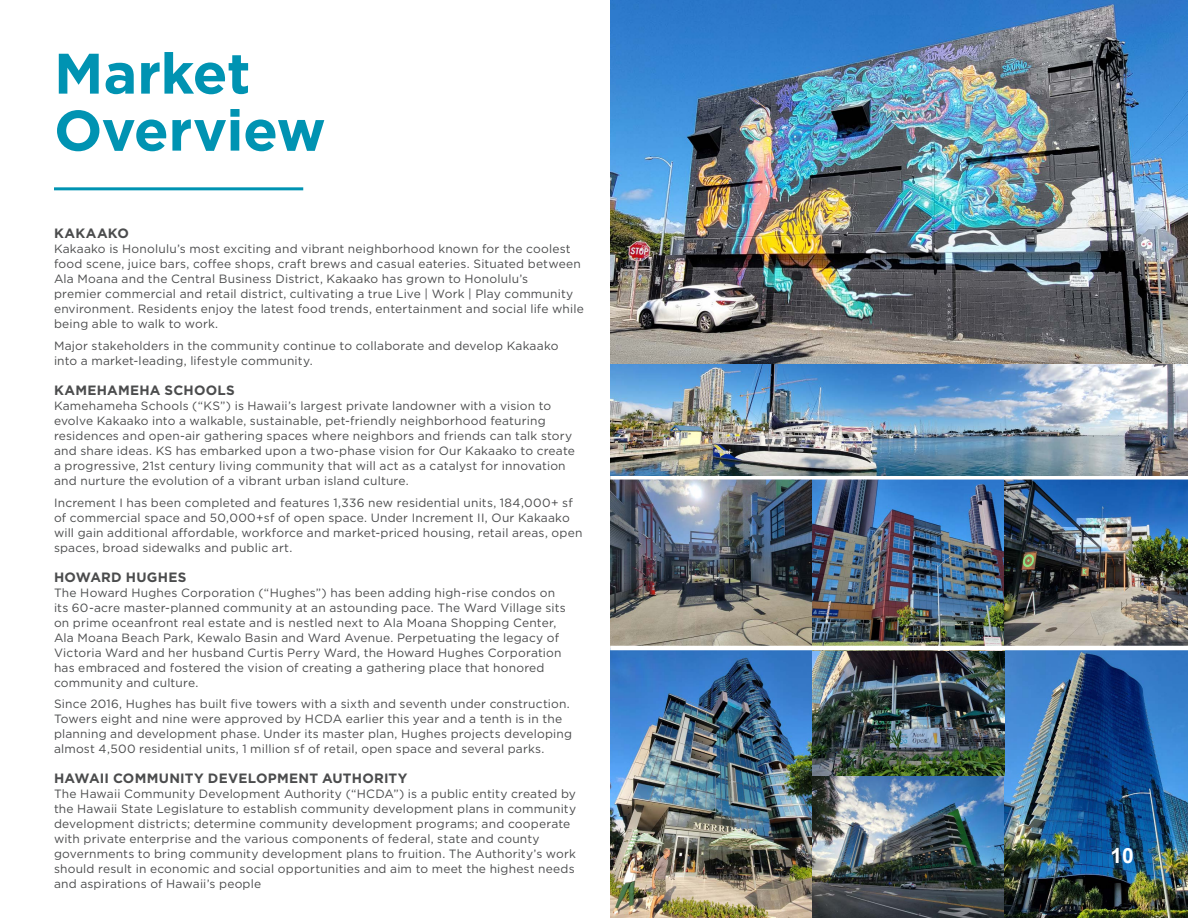
<style>
.page{position:relative;width:1188px;height:918px;background:#fff}
.page>*{position:absolute;margin:0;border:0;box-sizing:border-box;transform-origin:0 0}
.t1{font:700 57px "Gotham";letter-spacing:-.01em;color:#0093b2}
.t2{font:700 21px "Arial";color:#fff}
.t3{font:700 13.5px "Gotham";letter-spacing:.02em;color:#4b4c4d}
.t4{font:12px/15px "Gotham";letter-spacing:.015em;color:#4b4c4d}
</style>
<div class="page">
<hr style="left:54px;top:187px;width:249px;height:3px;background:#0093b2">
<img style="left:610px;top:480px;width:203px;height:438px">
<img style="left:813px;top:651px;width:192px;height:267px">
<img style="left:1005px;top:480px;width:183px;height:438px">
<img style="left:813px;top:480px;width:192px;height:171px">
<hr style="left:610px;top:646px;width:578px;height:4px;background:#fff">
<img style="left:610px;top:0;width:578px;height:475px">
<p class="t1" style="left:54px;top:36px;width:198px">Market</p>
<p class="t1" style="left:54px;top:93px;width:273px">Overview</p>
<p class="t3" style="left:54px;top:224px;width:76px">KAKAAKO</p>
<p class="t4" style="left:54px;top:241px;width:531px">Kakaako is Honolulu’s most exciting and vibrant neighborhood known for the coolest food scene, juice bars, coffee shops, craft brews and casual eateries. Situated between Ala Moana and the Central Business District, Kakaako has grown to Honolulu’s<br>premier commercial and retail district, cultivating a true Live | Work | Play community environment. Residents enjoy the latest food trends, entertainment and social life while being able to walk to work.</p>
<p class="t4" style="left:54px;top:338px;width:506px">Major stakeholders in the community continue to collaborate and develop Kakaako into a market-leading, lifestyle community.</p>
<p class="t3" style="left:54px;top:381px;width:182px">KAMEHAMEHA SCHOOLS</p>
<p class="t4" style="left:54px;top:398px;width:522px">Kamehameha Schools (“KS”) is Hawaii’s largest private landowner with a vision to evolve Kakaako into a walkable, sustainable, pet-friendly neighborhood featuring residences and open-air gathering spaces where neighbors and friends can talk story and share ideas. KS has embarked upon a two-phase vision for Our Kakaako to create a progressive, 21st century living community that will act as a catalyst for innovation and nurture the evolution of a vibrant urban island culture.</p>
<p class="t4" style="left:54px;top:495px;width:530px">Increment I has been completed and features 1,336 new residential units, 184,000+ sf of commercial space and 50,000+sf of open space. Under Increment II, Our Kakaako will gain additional affordable, workforce and market-priced housing, retail areas, open spaces, broad sidewalks and public art.</p>
<p class="t3" style="left:54px;top:568px;width:134px">HOWARD HUGHES</p>
<p class="t4" style="left:54px;top:585px;width:513px">The Howard Hughes Corporation (“Hughes”) has been adding high-rise condos on its 60-acre master-planned community at an astounding pace. The Ward Village sits on prime oceanfront real estate and is nestled next to Ala Moana Shopping Center, Ala Moana Beach Park, Kewalo Basin and Ward Avenue. Perpetuating the legacy of Victoria Ward and her husband Curtis Perry Ward, the Howard Hughes Corporation has embraced and fostered the vision of creating a gathering place that honored community and culture.</p>
<p class="t4" style="left:54px;top:696px;width:520px">Since 2016, Hughes has built five towers with a sixth and seventh under construction.<br>Towers eight and nine were approved by HCDA earlier this year and a tenth is in the planning and development phase. Under its master plan, Hughes projects developing almost 4,500 residential units, 1 million sf of retail, open space and several parks.</p>
<p class="t3" style="left:54px;top:770px;width:355px">HAWAII COMMUNITY DEVELOPMENT AUTHORITY</p>
<p class="t4" style="left:54px;top:786px;width:524px">The Hawaii Community Development Authority (“HCDA”) is a public entity created by the Hawaii State Legislature to establish community development plans in community development districts; determine community development programs; and cooperate with private enterprise and the various components of federal, state and county governments to bring community development plans to fruition. The Authority’s work should result in economic and social opportunities and aim to meet the highest needs and aspirations of Hawaii’s people</p>
<p class="t2" style="left:1111px;top:841px;width:25px">10</p>
</div>
